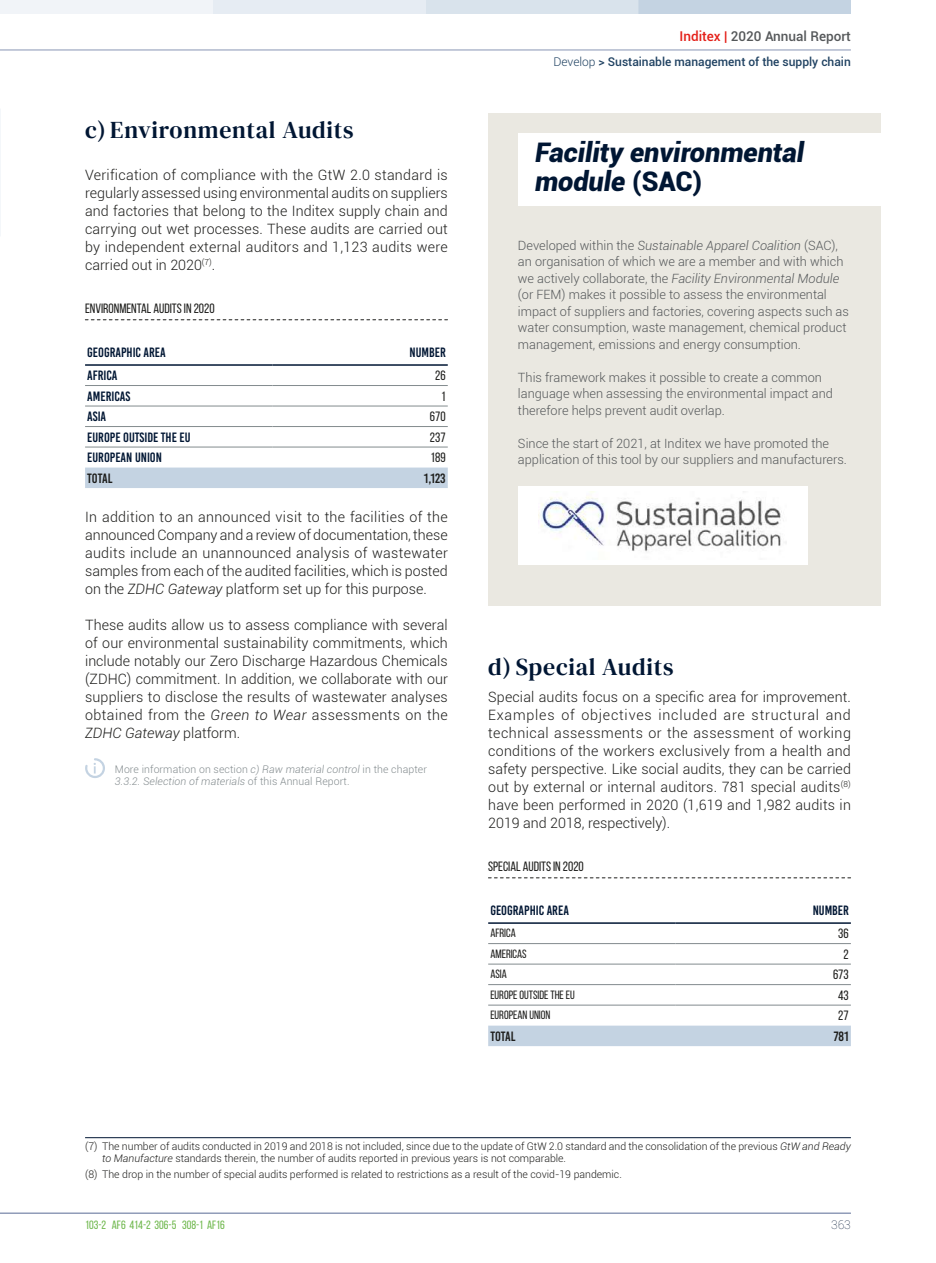
<style>
.page{position:relative;width:936px;height:1263px;background:#fff}
.page>*{position:absolute;margin:0;border:0;box-sizing:border-box;transform-origin:0 0}
.t1{font:italic 900 27px/28.5px "Roboto";color:#001633}
.t2{font:24px "DM Serif Text";letter-spacing:.03em;color:#001633}
.t3{font:300 14.25px/18px "Roboto";letter-spacing:.01em;color:#1d1d1b;text-align:justify}
.t4{font:13.5px "Bebas Kai";color:#001633}
.t5{font:13.5px "Bebas Neue";color:#1d1d1b}
.t6{font:500 13.5px "Roboto";color:#55585a}
.t7{font:13.5px "Bebas Kai";letter-spacing:-.005em;color:#1d1d1b}
.t8{font:300 12.75px/16.5px "Roboto";color:#55585a}
.t9{font:12px "Bebas Neue";color:#1d1d1b}
.t10{font:500 12px "Roboto";color:#204262}
.t11{font:12px "Bebas Neue";color:#6eb74c}
.t12{font:100 12px "Roboto";color:#001633}
.t13{font:300 10.5px/12px "Roboto";color:#1d1d1b}
.t14{font:300 10.5px/12.6px "Roboto";letter-spacing:.01em;color:#838b8e}
.s1{font-style:italic}
.s2{color:#e41f18}
.s3{font-weight:300}
.s4{font-style:normal}
</style>
<div class="page">
<div style="left:638px;top:0;width:213px;height:14px;background:#c4d3e2"></div>
<div style="left:426px;top:0;width:212px;height:14px;background:#d9e3ec"></div>
<div style="left:213px;top:0;width:213px;height:14px;background:#e6ecf3"></div>
<div style="left:0;top:0;width:213px;height:14px;background:#f1f4f8"></div>
<svg style="left:85px;top:319px;width:362px;height:1px"></svg>
<div style="left:85px;top:467px;width:363px;height:21px;background:#c4d3e2"></div>
<hr style="left:272px;top:364px;width:176px;height:2px;background:#001633">
<hr style="left:85px;top:364px;width:187px;height:2px;background:#001633">
<hr style="left:85px;top:385px;width:187px;height:1px;background:#838b8e">
<hr style="left:272px;top:385px;width:176px;height:1px;background:#838b8e">
<hr style="left:85px;top:406px;width:187px;height:1px;background:#838b8e">
<hr style="left:85px;top:426px;width:187px;height:1px;background:#838b8e">
<hr style="left:85px;top:447px;width:187px;height:1px;background:#838b8e">
<hr style="left:272px;top:406px;width:176px;height:1px;background:#838b8e">
<hr style="left:272px;top:426px;width:176px;height:1px;background:#838b8e">
<hr style="left:272px;top:447px;width:176px;height:1px;background:#838b8e">
<svg style="left:85px;top:758px;width:20px;height:20px"></svg>
<hr style="left:85px;top:1137px;width:765px;height:1px;background:#001633">
<svg style="left:488px;top:877px;width:362px;height:1px"></svg>
<div style="left:488px;top:113px;width:392px;height:493px;background:#eae8e1"></div>
<div style="left:518px;top:133px;width:362px;height:73px;background:#fff"></div>
<div style="left:518px;top:486px;width:289px;height:79px;background:#fff"></div>
<img style="left:538px;top:492px;width:248px;height:60px">
<div style="left:488px;top:1025px;width:362px;height:21px;background:#c4d3e2"></div>
<hr style="left:675px;top:922px;width:175px;height:2px;background:#001633">
<hr style="left:488px;top:922px;width:187px;height:2px;background:#001633">
<hr style="left:488px;top:943px;width:187px;height:1px;background:#838b8e">
<hr style="left:675px;top:943px;width:175px;height:1px;background:#838b8e">
<hr style="left:488px;top:964px;width:187px;height:1px;background:#838b8e">
<hr style="left:488px;top:984px;width:187px;height:1px;background:#838b8e">
<hr style="left:488px;top:1005px;width:187px;height:1px;background:#838b8e">
<hr style="left:675px;top:964px;width:175px;height:1px;background:#838b8e">
<hr style="left:675px;top:984px;width:175px;height:1px;background:#838b8e">
<hr style="left:675px;top:1005px;width:175px;height:1px;background:#838b8e">
<hr style="left:0;top:50px;width:850px;height:1px;background:#8995b4">
<hr style="left:0;top:1213px;width:850px;height:1px;background:#8995b4">
<h2 class="t2" style="left:85px;top:116px;width:270px">c) Environmental Audits</h2>
<p class="t3" style="left:85px;top:165px;width:364px">Verification of compliance with the GtW 2.0 standard is regularly assessed using environmental audits on suppliers and factories that belong to the Inditex supply chain and carrying out wet processes. These audits are carried out by independent external auditors and 1,123 audits were carried out in 2020<sup>(7)</sup>.</p>
<p class="t5" style="left:85px;top:301px;width:131px">ENVIRONMENTAL AUDITS IN 2020</p>
<p class="t4" style="left:87px;top:345px;width:80px">GEOGRAPHIC AREA</p>
<p class="t4" style="left:409px;top:345px;width:38px">NUMBER</p>
<p class="t4" style="left:87px;top:368px;width:32px">AFRICA</p>
<p class="t5" style="left:435px;top:368px;width:12px">26</p>
<p class="t4" style="left:87px;top:389px;width:45px">AMERICAS</p>
<p class="t5" style="left:441px;top:388px;width:6px">1</p>
<p class="t4" style="left:87px;top:409px;width:21px">ASIA</p>
<p class="t5" style="left:430px;top:409px;width:17px">670</p>
<p class="t4" style="left:87px;top:430px;width:105px">EUROPE OUTSIDE THE EU</p>
<p class="t5" style="left:430px;top:429px;width:17px">237</p>
<p class="t4" style="left:87px;top:450px;width:76px">EUROPEAN UNION</p>
<p class="t5" style="left:430px;top:450px;width:17px">189</p>
<p class="t7" style="left:87px;top:471px;width:27px">TOTAL</p>
<p class="t7" style="left:424px;top:471px;width:23px">1,123</p>
<p class="t3" style="left:85px;top:507px;width:364px">In addition to an announced visit to the facilities of the announced Company and a review of documentation, these audits include an unannounced analysis of wastewater samples from each of the audited facilities, which is posted on the <span class="s1">ZDHC Gateway</span> platform set up for this purpose.</p>
<p class="t3" style="left:85px;top:615px;width:364px">These audits allow us to assess compliance with several of our environmental sustainability commitments, which include notably our Zero Discharge Hazardous Chemicals (ZDHC) commitment. In addition, we collaborate with our suppliers to disclose the results of wastewater analyses obtained from the <span class="s1">Green to Wear</span> assessments on the <span class="s1">ZDHC Gateway</span> platform.</p>
<p class="t14" style="left:115px;top:762px;width:314px">More information on section <span class="s1">c) Raw material control</span> in the chapter<br><span class="s1">3.3.2. Selection of materials</span> of this Annual Report.</p>
<p class="t6" style="left:679px;top:27px;width:173px"><span class="s2">Inditex |</span> 2020 Annual Report</p>
<p class="t10" style="left:553px;top:54px;width:299px"><span class="s3">Develop</span> &gt; Sustainable management of the supply chain</p>
<h1 class="t1" style="left:535px;top:137px;width:270px">Facility environmental module <span class="s4">(SAC)</span></h1>
<p class="t8" style="left:518px;top:236px;width:332px">Developed within the <span class="s1">Sustainable Apparel Coalition</span> (SAC), an organisation of which we are a member and with which we actively collaborate, the <span class="s1">Facility Environmental Module </span>(or FEM) makes it possible to assess the environmental impact of suppliers and factories, covering aspects such as water consumption, waste management, chemical product management, emissions and energy consumption.</p>
<p class="t8" style="left:518px;top:368px;width:316px">This framework makes it possible to create a common language when assessing the environmental impact and therefore helps prevent audit overlap.</p>
<p class="t8" style="left:518px;top:434px;width:330px">Since the start of 2021, at Inditex we have promoted the application of this tool by our suppliers and manufacturers.</p>
<h2 class="t2" style="left:488px;top:653px;width:187px">d) Special Audits</h2>
<p class="t3" style="left:488px;top:687px;width:364px">Special audits focus on a specific area for improvement.<br>Examples of objectives included are structural and technical assessments or the assessment of working conditions of the workers exclusively from a health and safety perspective. Like social audits, they can be carried out by external or internal auditors. 781 special audits<sup>(8) </sup>have been performed in 2020 (1,619 and 1,982 audits in 2019 and 2018, respectively).</p>
<p class="t5" style="left:488px;top:859px;width:97px">SPECIAL AUDITS IN 2020</p>
<p class="t4" style="left:490px;top:903px;width:80px">GEOGRAPHIC AREA</p>
<p class="t4" style="left:812px;top:903px;width:38px">NUMBER</p>
<p class="t9" style="left:490px;top:926px;width:27px">AFRICA</p>
<p class="t5" style="left:838px;top:926px;width:12px">36</p>
<p class="t9" style="left:490px;top:947px;width:38px">AMERICAS</p>
<p class="t5" style="left:843px;top:946px;width:7px">2</p>
<p class="t9" style="left:490px;top:967px;width:18px">ASIA</p>
<p class="t5" style="left:833px;top:967px;width:17px">673</p>
<p class="t9" style="left:490px;top:988px;width:86px">EUROPE OUTSIDE THE EU</p>
<p class="t5" style="left:838px;top:987px;width:12px">43</p>
<p class="t9" style="left:490px;top:1008px;width:62px">EUROPEAN UNION</p>
<p class="t5" style="left:838px;top:1008px;width:12px">27</p>
<p class="t7" style="left:490px;top:1029px;width:27px">TOTAL</p>
<p class="t7" style="left:833px;top:1029px;width:16px">781</p>
<p class="t13" style="left:102px;top:1139px;width:750px;text-indent:-17px">(7) The number of audits conducted in 2019 and 2018 is not included, since due to the update of GtW 2.0 standard and the consolidation of the previous <span class="s1">GtW and Ready to Manufacture</span> standards therein, the number of audits reported in previous years is not comparable.</p>
<p class="t13" style="left:85px;top:1168px;width:538px">(8) The drop in the number of special audits performed is related to restrictions as a result of the covid-19 pandemic.</p>
<p class="t11" style="left:85px;top:1218px;width:141px">103-2 AF6 414-2 306-5 308-1 AF16</p>
<p class="t12" style="left:831px;top:1216px;width:21px">363</p>
</div>
